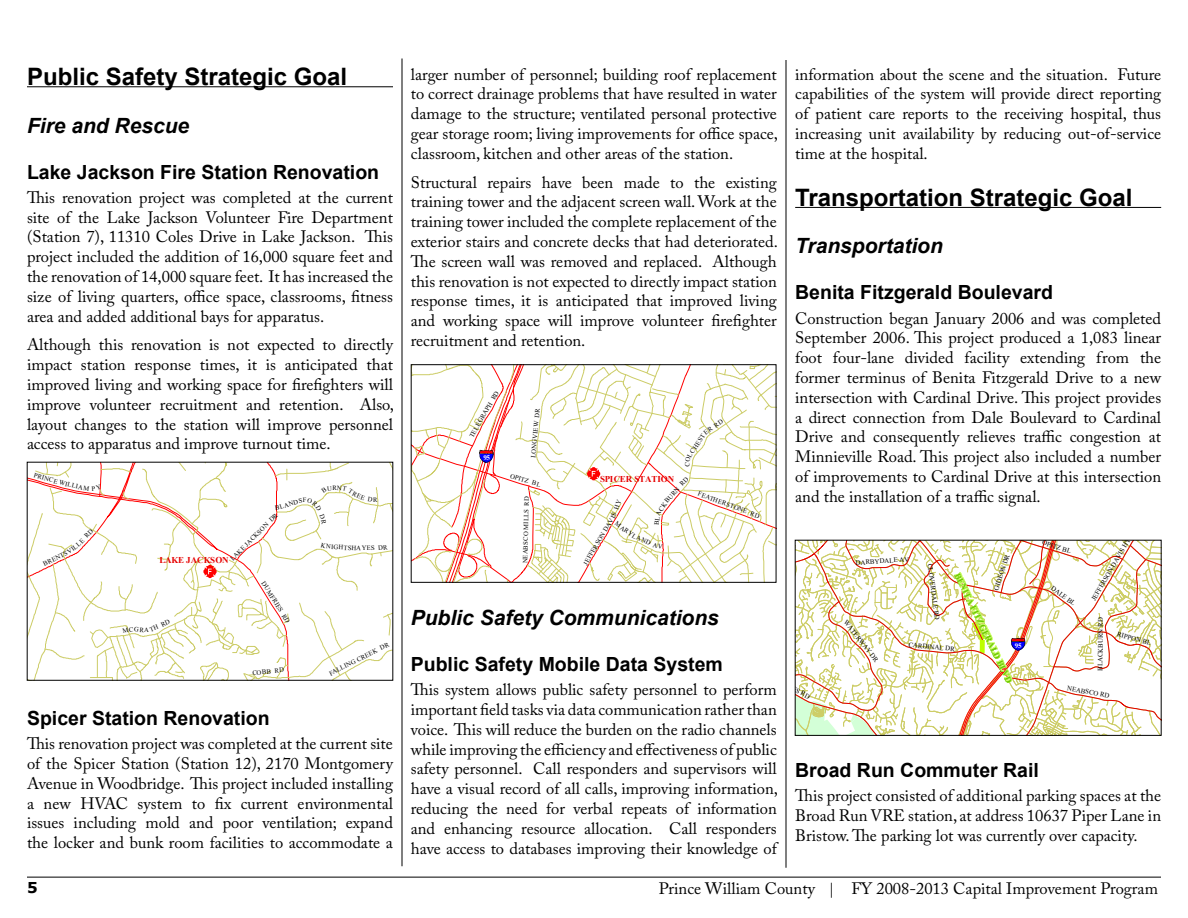
<style>
.page{position:relative;width:1188px;height:918px;background:#fff}
.page>*{position:absolute;margin:0;border:0;box-sizing:border-box;transform-origin:0 0}
.t1{font:700 24px "Arial";color:#000}
.t2{font:italic 700 21px "Arial";color:#000}
.t3{font:700 19.5px "Arial";color:#000}
.t4{font:16.5px/19.8px "Adobe Caslon Pro";color:#000;text-align:justify}
.t5{font:700 9px "Times New Roman";letter-spacing:-.025em;color:#e60000}
.t6{font:700 8.85px "Times New Roman";color:#6bc700}
.t7{font:700 7.05px "Times New Roman";color:#fff}
.t8{font:700 6.9px "Times New Roman";color:#fff}
.t9{font:6.75px "Times New Roman";color:#000}
.t10{font:6.6px "Times New Roman";color:#000}
.s1{font-family:"Trajan Pro";font-size:15px}
</style>
<div class="page">
<hr style="left:27px;top:877px;width:1134px;height:1px;background:#000">
<hr style="left:402px;top:58px;width:1px;height:808px;background:#000">
<hr style="left:786px;top:60px;width:1px;height:808px;background:#000">
<hr style="left:27px;top:87px;width:366px;height:1px;background:#000">
<hr style="left:795px;top:207px;width:366px;height:1px;background:#000">
<svg style="left:797px;top:540px;width:365px;height:196px"></svg>
<div style="left:795px;top:540px;width:366px;height:196px;border:1px solid #000"></div>
<svg style="left:27px;top:462px;width:366px;height:219px"></svg>
<svg style="left:411px;top:365px;width:365px;height:217px"></svg>
<h1 class="t1" style="left:27px;top:61px;width:322px">Public Safety Strategic Goal</h1>
<p class="t2" style="left:27px;top:112px;width:164px">Fire and Rescue</p>
<p class="t3" style="left:27px;top:159px;width:354px">Lake Jackson Fire Station Renovation</p>
<p class="t4" style="left:27px;top:187px;width:368px">This renovation project was completed at the current site of the Lake Jackson Volunteer Fire Department (Station 7), 11310 Coles Drive in Lake Jackson. This project included the addition of 16,000 square feet and the renovation of 14,000 square feet. It has increased the size of living quarters, office space, classrooms, fitness area and added additional bays for apparatus.</p>
<p class="t4" style="left:27px;top:335px;width:369px">Although this renovation is not expected to directly impact station response times, it is anticipated that improved living and working space for firefighters will improve volunteer recruitment and retention. Also, layout changes to the station will improve personnel access to apparatus and improve turnout time.</p>
<p class="t10" style="left:144px;top:625px;width:6px">A</p>
<p class="t10" style="left:228px;top:556px;width:65px;rotate:-45deg">LAKE JACKSON DR</p>
<p class="t5" style="left:159px;top:554px;width:71px">LAKE JACKSON</p>
<p class="t10" style="left:270px;top:584px;width:31px;rotate:58deg">UMFRIES</p>
<p class="t10" style="left:252px;top:668px;width:33px;rotate:-5deg">COBB RD</p>
<p class="t10" style="left:303px;top:496px;width:5px">F</p>
<p class="t10" style="left:333px;top:483px;width:6px">R</p>
<p class="t10" style="left:332px;top:542px;width:31px;rotate:3deg">IGHTSHA</p>
<p class="t10" style="left:362px;top:544px;width:6px">Y</p>
<p class="t10" style="left:328px;top:670px;width:68px;rotate:-27deg">FALLING CREEK DR</p>
<p class="t3" style="left:27px;top:705px;width:244px">Spicer Station Renovation</p>
<p class="t4" style="left:27px;top:734px;width:368px">This renovation project was completed at the current site of the Spicer Station (Station 12), 2170 Montgomery Avenue in Woodbridge. This project included installing a new HVAC system to fix current environmental issues including mold and poor ventilation; expand the locker and bunk room facilities to accommodate a</p>
<p class="t4" style="left:411px;top:64px;width:369px">larger number of personnel; building roof replacement to correct drainage problems that have resulted in water damage to the structure; ventilated personal protective gear storage room; living improvements for office space, classroom, kitchen and other areas of the station.</p>
<p class="t4" style="left:411px;top:172px;width:369px">Structural repairs have been made to the existing training tower and the adjacent screen wall. Work at the training tower included the complete replacement of the exterior stairs and concrete decks that had deteriorated.<br>The screen wall was removed and replaced. Although this renovation is not expected to directly impact station response times, it is anticipated that improved living and working space will improve volunteer firefighter recruitment and retention.</p>
<p class="t10" style="left:467px;top:434px;width:54px;rotate:-60deg">TELEGRAPH RD</p>
<p class="t7" style="left:483px;top:453px;width:8px">95</p>
<p class="t10" style="left:529px;top:457px;width:51px;rotate:-85deg">LONGVIEW DR</p>
<p class="t10" style="left:512px;top:471px;width:33px;rotate:17deg">OPITZ BL</p>
<p class="t10" style="left:521px;top:563px;width:69px;rotate:-89deg">NEABSCO MILLS RD</p>
<p class="t5" style="left:600px;top:473px;width:76px">SPICER STATION</p>
<p class="t10" style="left:587px;top:553px;width:28px;rotate:-60deg">FERSON</p>
<p class="t10" style="left:700px;top:489px;width:67px;rotate:21deg">FEATHERSTONE RD</p>
<p class="t2" style="left:411px;top:604px;width:310px">Public Safety Communications</p>
<p class="t3" style="left:411px;top:651px;width:314px">Public Safety Mobile Data System</p>
<p class="t4" style="left:411px;top:680px;width:369px">This system allows public safety personnel to perform important field tasks via data communication rather than voice. This will reduce the burden on the radio channels while improving the efficiency and effectiveness of public safety personnel. Call responders and supervisors will have a visual record of all calls, improving information, reducing the need for verbal repeats of information and enhancing resource allocation. Call responders have access to databases improving their knowledge of</p>
<p class="t4" style="left:795px;top:64px;width:368px">information about the scene and the situation. Future capabilities of the system will provide direct reporting of patient care reports to the receiving hospital, thus increasing unit availability by reducing out-of-service time at the hospital.</p>
<h1 class="t1" style="left:795px;top:181px;width:339px">Transportation Strategic Goal</h1>
<p class="t2" style="left:795px;top:232px;width:149px">Transportation</p>
<p class="t3" style="left:795px;top:280px;width:259px">Benita Fitzgerald Boulevard</p>
<p class="t4" style="left:795px;top:308px;width:368px">Construction began January 2006 and was completed September 2006. This project produced a 1,083 linear foot four-lane divided facility extending from the former terminus of Benita Fitzgerald Drive to a new intersection with Cardinal Drive. This project provides a direct connection from Dale Boulevard to Cardinal Drive and consequently relieves traffic congestion at Minnieville Road. This project also included a number of improvements to Cardinal Drive at this intersection and the installation of a traffic signal.</p>
<p class="t9" style="left:992px;top:589px;width:39px;rotate:-72deg">GIDEON DR</p>
<p class="t9" style="left:856px;top:558px;width:55px;rotate:-4deg">DARBYDALE AV</p>
<p class="t9" style="left:934px;top:563px;width:58px;rotate:82deg">CLOVERDALE RD</p>
<p class="t6" style="left:963px;top:571px;width:122px;rotate:64deg">BENITA FITZGERALD BLVD</p>
<p class="t9" style="left:849px;top:618px;width:53px;rotate:52deg">WATERWAY DR</p>
<p class="t9" style="left:909px;top:640px;width:48px;rotate:6deg">CARDINAL DR</p>
<p class="t8" style="left:1015px;top:641px;width:8px">95</p>
<p class="t9" style="left:1044px;top:538px;width:31px;rotate:17deg">OPITZ BL</p>
<p class="t9" style="left:1055px;top:583px;width:30px;rotate:37deg">DALE BL</p>
<p class="t9" style="left:1089px;top:597px;width:72px;rotate:-60deg">JEFFERSON DAVIS HY</p>
<p class="t9" style="left:1096px;top:671px;width:55px;rotate:-89deg">BLACKBURN RD</p>
<p class="t9" style="left:1119px;top:630px;width:36px;rotate:14deg">RIPPON BL</p>
<p class="t9" style="left:1068px;top:683px;width:44px;rotate:11deg">NEABSCO RD</p>
<p class="t3" style="left:795px;top:757px;width:245px">Broad Run Commuter Rail</p>
<p class="t4" style="left:795px;top:786px;width:368px">This project consisted of additional parking spaces at the Broad Run VRE station, at address 10637 Piper Lane in Bristow. The parking lot was currently over capacity.</p>
<p class="t4" style="left:659px;top:878px;width:501px">Prince William County <span class="s1">|</span> FY 2008-2013 Capital Improvement Program</p>
</div>
